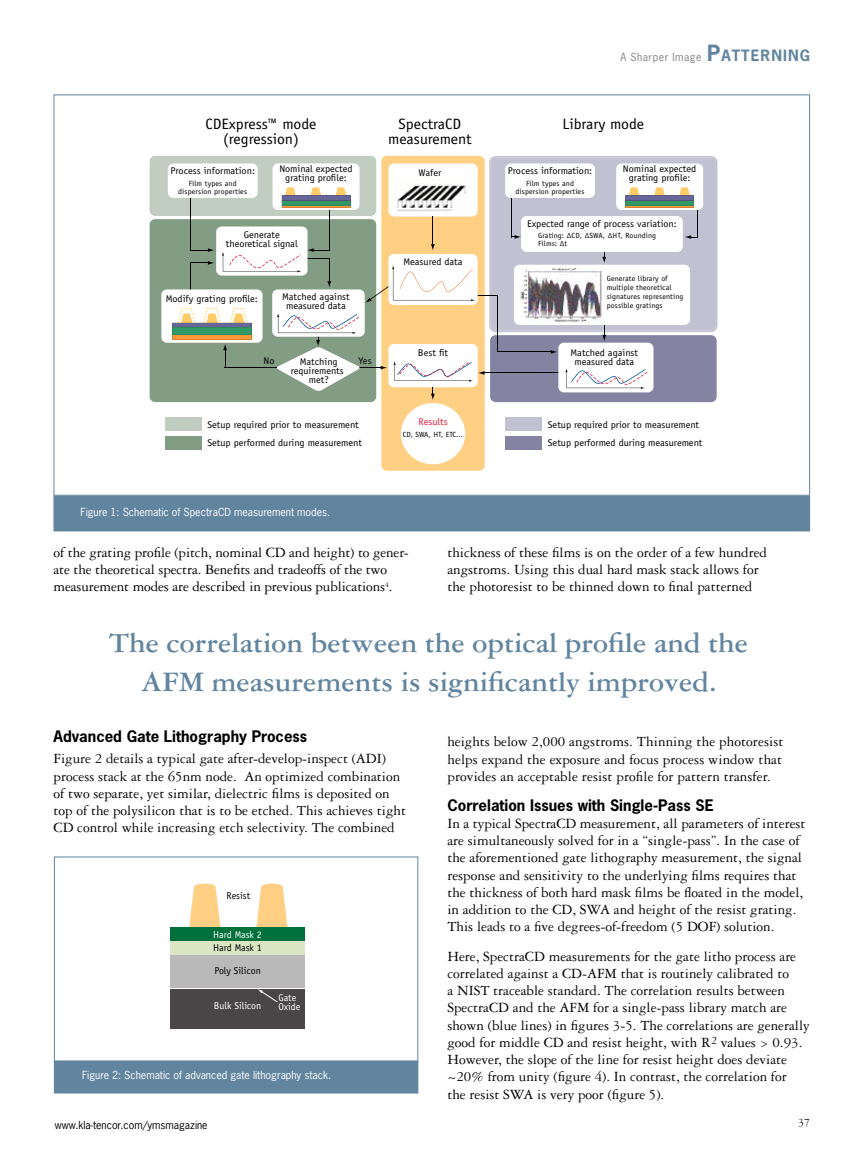
<style>
.page{position:relative;width:864px;height:1161px;background:#fff}
.page>*{position:absolute;margin:0;border:0;box-sizing:border-box;transform-origin:0 0}
.t1{font:700 30px/39px "Garamond Three";color:#62859f;text-align:center}
.t2{font:15px/17.2px "Garamond Three";color:#000}
.t3{font:700 15px "News Gothic Std";color:#000}
.t4{font:15px/15px "Officina Sans Std";color:#000;text-align:center;scale:1.05 1}
.t5{font:12px "Garamond 3 LT Std";color:#000}
.t6{font:10.5px "News Gothic Std";color:#fff}
.t7{font:10.5px "News Gothic Std";color:#000}
.t8{font:10.5px "News Gothic Std";letter-spacing:.05em;color:#808284}
.t9{font:9.9px/8.7px "Officina Sans Std";color:#fff}
.t10{font:9.9px "Officina Sans Std";color:#000}
.t11{font:9.75px/9px "Officina Sans Std";color:#000;text-align:center;scale:1.05 1}
.t12{font:9.75px "Officina Sans Std";color:#e21d38;scale:1.05 1}
.t13{font:7.5px/7.5px "Officina Sans Std";letter-spacing:.015em;color:#000;scale:1.05 1}
.s1{font-weight:700;font-size:21px;color:#62859f}
.s2{font-weight:700;font-size:14.7px;color:#62859f}
</style>
<div class="page">
<div style="left:490px;top:335px;width:227px;height:67px;background:#8483a2;border-radius:6px"></div>
<div style="left:150px;top:156px;width:226px;height:60px;background:#c1cdc1;border-radius:6px"></div>
<div style="left:381px;top:156px;width:104px;height:315px;background:#ffcf83;border-radius:6px"></div>
<div style="left:150px;top:219px;width:226px;height:183px;background:#839d85;border-radius:6px"></div>
<div style="left:168px;top:164px;width:90px;height:34px;background:#fff;border-radius:6px"></div>
<div style="left:401px;top:403px;width:64px;height:61px;background:#fff;border-radius:50%"></div>
<div style="left:161px;top:289px;width:102px;height:54px;background:#fff;border-radius:6px"></div>
<svg style="left:172px;top:157px;width:544px;height:243px"></svg>
<div style="left:165px;top:436px;width:37px;height:13px;background:#839d85"></div>
<div style="left:165px;top:417px;width:37px;height:14px;background:#c1cdc1"></div>
<div style="left:506px;top:436px;width:36px;height:13px;background:#8483a2"></div>
<div style="left:506px;top:417px;width:36px;height:14px;background:#c2c1d1"></div>
<div style="left:54px;top:496px;width:756px;height:35px;background:#62859f"></div>
<svg style="left:256px;top:884px;width:32px;height:44px"></svg>
<svg style="left:189px;top:884px;width:32px;height:44px"></svg>
<div style="left:171px;top:928px;width:134px;height:13px;background:#00703c"></div>
<div style="left:171px;top:941px;width:134px;height:14px;background:#dbe7c4"></div>
<div style="left:171px;top:955px;width:134px;height:32px;background:#b9b9ba"></div>
<div style="left:171px;top:989px;width:134px;height:40px;background:#4a4647"></div>
<svg style="left:258px;top:989px;width:20px;height:14px"></svg>
<div style="left:54px;top:857px;width:364px;height:205px;border:1px solid #62859f"></div>
<div style="left:54px;top:1061px;width:364px;height:32px;background:#62859f"></div>
<p class="t8" style="left:620px;top:51px;width:191px">A Sharper Image <span class="s1">P</span><span class="s2">atterning</span></p>
<p class="t4" style="left:206px;top:116px;width:107px">CDExpress™ mode (regression)</p>
<p class="t11" style="left:170px;top:167px;width:82px">Process information:</p>
<p class="t13" style="left:178px;top:180px;width:67px;text-align:center">Film types and dispersion properties</p>
<p class="t11" style="left:279px;top:164px;width:71px">Nominal expected grating profile:</p>
<p class="t11" style="left:226px;top:230px;width:70px">Generate theoretical signal</p>
<p class="t11" style="left:166px;top:294px;width:89px">Modify grating profile:</p>
<p class="t11" style="left:282px;top:292px;width:66px">Matched against measured data</p>
<p class="t11" style="left:264px;top:356px;width:12px">No</p>
<p class="t11" style="left:359px;top:356px;width:14px">Yes</p>
<p class="t11" style="left:291px;top:357px;width:52px">Matching requirements met?</p>
<p class="t4" style="left:388px;top:116px;width:81px">SpectraCD measurement</p>
<p class="t4" style="left:562px;top:116px;width:79px">Library mode</p>
<p class="t11" style="left:419px;top:169px;width:23px">Wafer</p>
<p class="t11" style="left:403px;top:257px;width:58px">Measured data</p>
<p class="t11" style="left:418px;top:348px;width:30px">Best fit</p>
<p class="t11" style="left:508px;top:167px;width:82px">Process information:</p>
<p class="t13" style="left:516px;top:180px;width:67px;text-align:center">Film types and dispersion properties</p>
<p class="t11" style="left:623px;top:164px;width:71px">Nominal expected grating profile:</p>
<p class="t11" style="left:527px;top:219px;width:144px">Expected range of process variation:</p>
<p class="t13" style="left:538px;top:232px;width:114px">Grating: ∆CD, ∆SWA, ∆HT, Rounding<br>Films: ∆t</p>
<p class="t13" style="left:607px;top:274px;width:75px;line-height:9px">Generate library of multiple theoretical signatures representing possible gratings</p>
<p class="t11" style="left:571px;top:348px;width:66px">Matched against measured data</p>
<p class="t12" style="left:418px;top:416px;width:29px">Results</p>
<p class="t13" style="left:403px;top:431px;width:59px">CD, SWA, HT, ETC...</p>
<p class="t11" style="left:207px;top:415px;width:149px;line-height:18.1px;text-align:left">Setup required prior to measurement<br>Setup performed during measurement</p>
<p class="t11" style="left:548px;top:415px;width:149px;line-height:18.1px;text-align:left">Setup required prior to measurement<br>Setup performed during measurement</p>
<p class="t6" style="left:81px;top:506px;width:251px">Figure 1: Schematic of SpectraCD measurement modes.</p>
<p class="t2" style="left:54px;top:543px;width:357px">of the grating profile (pitch, nominal CD and height) to gener&shy;ate the theoretical spectra. Benefits and tradeoffs of the two measurement modes are described in previous publications<sup>4</sup>.</p>
<p class="t2" style="left:447px;top:543px;width:321px">thickness of these films is on the order of a few hundred angstroms. Using this dual hard mask stack allows for the photoresist to be thinned down to final patterned</p>
<h1 class="t1" style="left:109px;top:623px;width:641px">The correlation between the optical profile and the<br>AFM measurements is significantly improved.</h1>
<p class="t3" style="left:54px;top:726px;width:255px">Advanced Gate Lithography Process</p>
<p class="t2" style="left:54px;top:750px;width:354px">Figure 2 details a typical gate after-develop-inspect (ADI) process stack at the 65nm node. An optimized combination of two separate, yet similar, dielectric films is deposited on top of the polysilicon that is to be etched. This achieves tight CD control while increasing etch selectivity. The combined</p>
<p class="t10" style="left:227px;top:890px;width:25px">Resist</p>
<p class="t9" style="left:213px;top:931px;width:50px">Hard Mask 2</p>
<p class="t10" style="left:213px;top:942px;width:50px">Hard Mask 1</p>
<p class="t10" style="left:214px;top:965px;width:48px">Poly Silicon</p>
<p class="t9" style="left:214px;top:1001px;width:49px">Bulk Silicon</p>
<p class="t9" style="left:278px;top:993px;width:23px">Gate<br>Oxide</p>
<p class="t6" style="left:82px;top:1069px;width:250px">Figure 2: Schematic of advanced gate lithography stack.</p>
<p class="t2" style="left:447px;top:733px;width:338px;text-align:justify">heights below 2,000 angstroms. Thinning the photoresist helps expand the exposure and focus process window that provides an acceptable resist profile for pattern transfer.</p>
<p class="t3" style="left:447px;top:795px;width:268px">Correlation Issues with Single-Pass SE</p>
<p class="t2" style="left:447px;top:815px;width:360px">In a typical SpectraCD measurement, all parameters of interest are simultaneously solved for in a “single-pass”. In the case of the aforementioned gate lithography measurement, the signal response and sensitivity to the underlying films requires that the thickness of both hard mask films be floated in the model, in addition to the CD, SWA and height of the resist grating.<br>This leads to a five degrees-of-freedom (5 DOF) solution.</p>
<p class="t2" style="left:447px;top:947px;width:364px">Here, SpectraCD measurements for the gate litho process are correlated against a CD-AFM that is routinely calibrated to<br>a NIST traceable standard. The correlation results between SpectraCD and the AFM for a single-pass library match are shown (blue lines) in figures 3-5. The correlations are generally good for middle CD and resist height, with R<sup>2</sup> values &gt; 0.93.<br>However, the slope of the line for resist height does deviate ~20% from unity (figure 4). In contrast, the correlation for<br>the resist SWA is very poor (figure 5).</p>
<p class="t7" style="left:55px;top:1118px;width:154px">www.kla-tencor.com/ymsmagazine</p>
<p class="t5" style="left:798px;top:1116px;width:7px">37</p>
</div>
